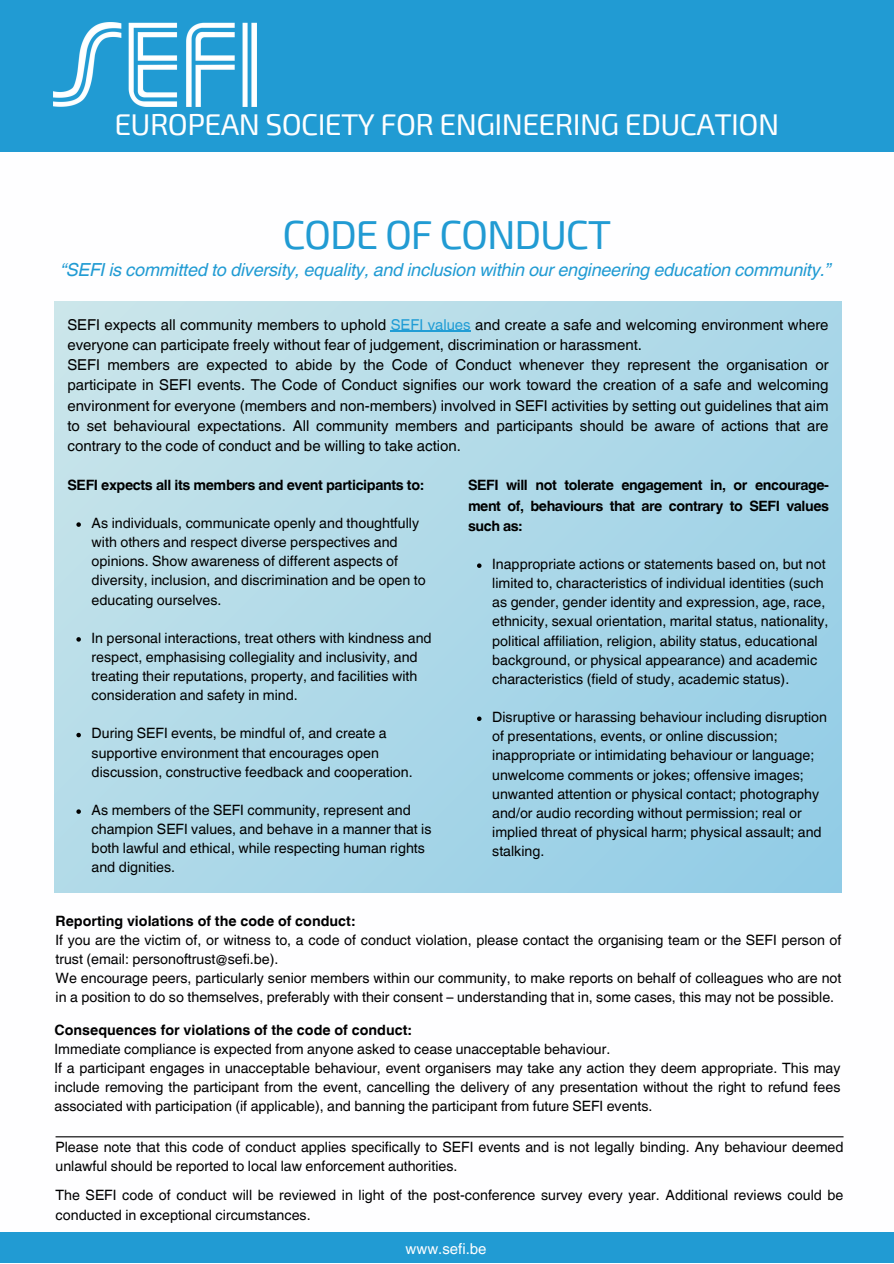
<style>
.page{position:relative;width:894px;height:1264px;background:#fff}
.page>*{position:absolute;margin:0;border:0;box-sizing:border-box;transform-origin:0 0}
.t1{font:40.5px "Exo 2";letter-spacing:-.03em;color:#219bd3}
.t2{font:30px "Exo 2";letter-spacing:-.02em;color:#fefeff}
.t3{font:italic 18px "Helvetica World";letter-spacing:-.01em;color:#219bd3}
.t4{font:15px/20.2px "Helvetica World";color:#000}
.t5{font:15px "Helvetica World";color:#fefeff}
.t6{font:14.25px/19.2px "Helvetica World";color:#000}
.t7{font:700 14.25px/20.2px "Helvetica World";letter-spacing:-.025em;color:#000;text-align:justify}
.t8{font:700 14.25px "Helvetica World";color:#000}
.s1{color:#219dd5}
</style>
<div class="page">
<div style="left:0;top:0;width:893px;height:152px;background:#219bd3"></div>
<div style="left:54px;top:302px;width:786px;height:590px;background:linear-gradient(to right,#bfe0e9,#9dd1e7)"></div>
<hr style="left:390px;top:331px;width:80px;height:1px;background:#219dd5">
<svg style="left:76px;top:522px;width:5px;height:5px"></svg>
<svg style="left:76px;top:637px;width:5px;height:4px"></svg>
<svg style="left:76px;top:732px;width:5px;height:5px"></svg>
<svg style="left:76px;top:809px;width:5px;height:4px"></svg>
<svg style="left:477px;top:563px;width:4px;height:5px"></svg>
<svg style="left:477px;top:716px;width:4px;height:5px"></svg>
<img style="left:53px;top:22px;width:203px;height:84px">
<div style="left:0;top:1232px;width:893px;height:30px;background:#219bd3"></div>
<hr style="left:56px;top:1136px;width:787px;height:1px;background:#000">
<p class="t2" style="left:114px;top:105px;width:666px">EUROPEAN SOCIETY FOR ENGINEERING EDUCATION</p>
<p class="t1" style="left:282px;top:208px;width:330px">CODE OF CONDUCT</p>
<p class="t3" style="left:61px;top:254px;width:771px">“SEFI is committed to diversity, equality, and inclusion within our engineering education community.”</p>
<p class="t4" style="left:67px;top:314px;width:762px">SEFI expects all community members to uphold <span class="s1">SEFI values</span> and create a safe and welcoming environment where everyone can participate freely without fear of judgement, discrimination or harassment.</p>
<p class="t4" style="left:67px;top:355px;width:762px;text-align:justify">SEFI members are expected to abide by the Code of Conduct whenever they represent the organisation or participate in SEFI events. The Code of Conduct signifies our work toward the creation of a safe and welcoming environment for everyone (members and non-members) involved in SEFI activities by setting out guidelines that aim to set behavioural expectations. All community members and participants should be aware of actions that are contrary to the code of conduct and be willing to take action.</p>
<h2 class="t7" style="left:67px;top:473px;width:358px">SEFI expects all its members and event participants to:</h2>
<h1 class="t6" style="left:92px;top:513px;width:335px">As individuals, communicate openly and thoughtfully with others and respect diverse perspectives and opinions. Show awareness of different aspects of diversity, inclusion, and discrimination and be open to educating ourselves.</h1>
<h3 class="t6" style="left:92px;top:628px;width:341px">In personal interactions, treat others with kindness and respect, emphasising collegiality and inclusivity, and treating their reputations, property, and facilities with consideration and safety in mind.</h3>
<p class="t6" style="left:92px;top:724px;width:322px">During SEFI events, be mindful of, and create a supportive environment that encourages open discussion, constructive feedback and cooperation.</p>
<p class="t6" style="left:92px;top:800px;width:341px">As members of the SEFI community, represent and champion SEFI values, and behave in a manner that is both lawful and ethical, while respecting human rights and dignities.</p>
<h4 class="t7" style="left:468px;top:473px;width:362px">SEFI will not tolerate engagement in, or encourage&shy;ment of, behaviours that are contrary to SEFI values such as:</h4>
<p class="t6" style="left:492px;top:554px;width:338px">Inappropriate actions or statements based on, but not limited to, characteristics of individual identities (such as gender, gender identity and expression, age, race, ethnicity, sexual orientation, marital status, nationality, political affiliation, religion, ability status, educational background, or physical appearance) and academic characteristics (field of study, academic status).</p>
<p class="t6" style="left:492px;top:707px;width:336px">Disruptive or harassing behaviour including disruption of presentations, events, or online discussion; inappropriate or intimidating behaviour or language; unwelcome comments or jokes; offensive images; unwanted attention or physical contact; photography and/or audio recording without permission; real or implied threat of physical harm; physical assault; and stalking.</p>
<p class="t8" style="left:56px;top:909px;width:301px">Reporting violations of the code of conduct:</p>
<p class="t6" style="left:56px;top:930px;width:787px">If you are the victim of, or witness to, a code of conduct violation, please contact the organising team or the SEFI person of trust (email: personoftrust@sefi.be).</p>
<h4 class="t6" style="left:56px;top:968px;width:787px">We encourage peers, particularly senior members within our community, to make reports on behalf of colleagues who are not in a position to do so themselves, preferably with their consent – understanding that in, some cases, this may not be possible.</h4>
<p class="t8" style="left:54px;top:1017px;width:358px">Consequences for violations of the code of conduct:</p>
<p class="t6" style="left:54px;top:1039px;width:557px">Immediate compliance is expected from anyone asked to cease unacceptable behaviour.</p>
<p class="t6" style="left:54px;top:1058px;width:787px;text-align:justify">If a participant engages in unacceptable behaviour, event organisers may take any action they deem appropriate. This may include removing the participant from the event, cancelling the delivery of any presentation without the right to refund fees associated with participation (if applicable), and banning the participant from future SEFI events.</p>
<p class="t6" style="left:56px;top:1136px;width:789px;line-height:19.6px">Please note that this code of conduct applies specifically to SEFI events and is not legally binding. Any behaviour deemed unlawful should be reported to local law enforcement authorities.</p>
<p class="t6" style="left:56px;top:1185px;width:789px;line-height:19.6px">The SEFI code of conduct will be reviewed in light of the post-conference survey every year. Additional reviews could be conducted in exceptional circumstances.</p>
<p class="t5" style="left:405px;top:1239px;width:82px">www.sefi.be</p>
</div>
